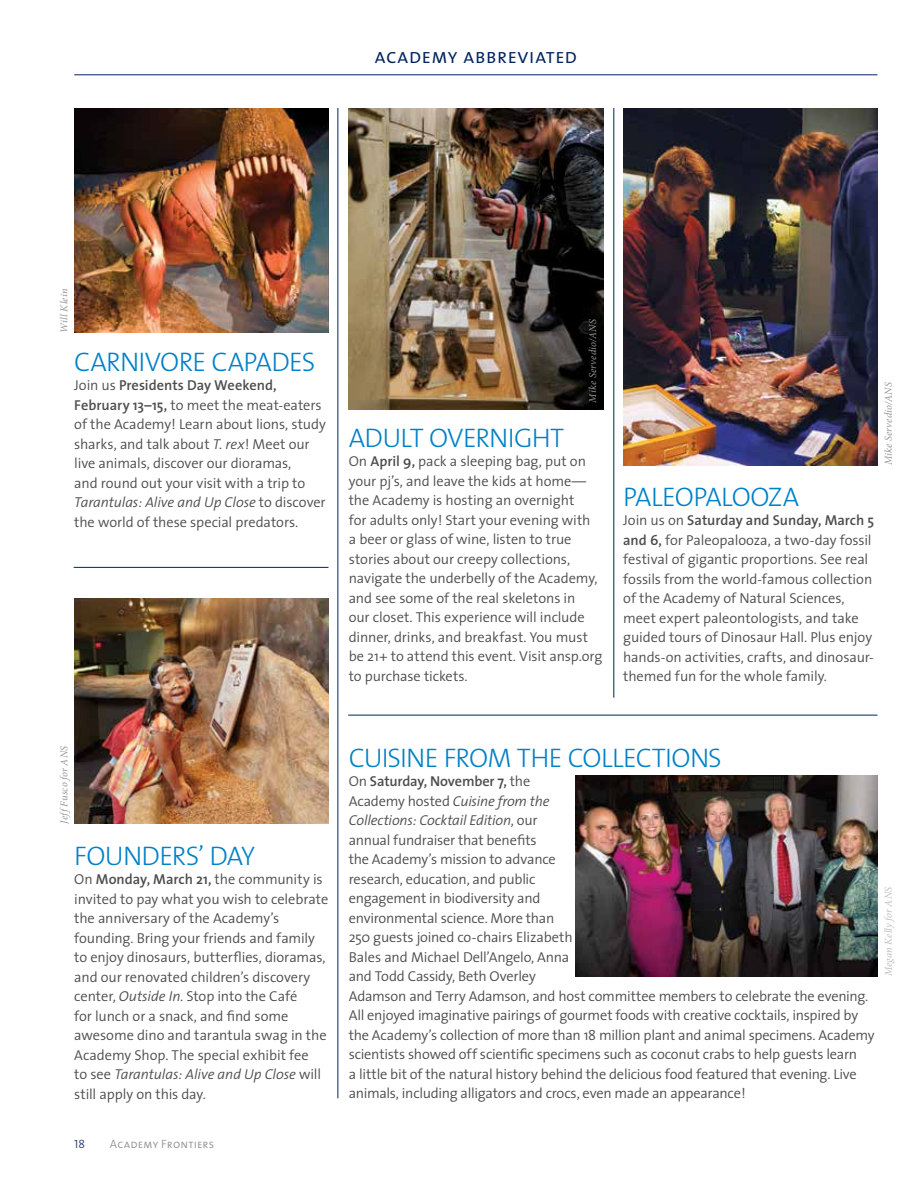
<style>
.page{position:relative;width:918px;height:1188px;background:#fff}
.page>*{position:absolute;margin:0;border:0;box-sizing:border-box;transform-origin:0 0}
.t1{font:27px "The Sans Light Caps";letter-spacing:-.03em;color:#0081c6}
.t2{font:21px "The Sans Semi Light Caps";letter-spacing:.005em;color:#00245d}
.t3{font:300 14.4px/19.5px "The Sans";letter-spacing:-.01em;color:#4d4d4f}
.t4{font:12px "The Sans Semi Light Caps";letter-spacing:.015em;color:#939598}
.t5{font:12px "The Sans Semi Light Caps";color:#2a4074}
.t6{font:italic 10.5px "Minion Pro";letter-spacing:.025em;color:#939598}
.t7{font:italic 10.5px "Minion Pro";color:#bcbec0}
.s1{font-weight:600}
.s2{font-style:italic}
</style>
<div class="page">
<hr style="left:74px;top:74px;width:804px;height:1px;background:#00245d">
<hr style="left:338px;top:108px;width:1px;height:990px;background:#00245d">
<hr style="left:348px;top:715px;width:530px;height:1px;background:#00245d">
<hr style="left:613px;top:108px;width:1px;height:590px;background:#00245d">
<img style="left:349px;top:108px;width:254px;height:301px">
<img style="left:74px;top:599px;width:254px;height:225px">
<img style="left:74px;top:108px;width:254px;height:225px">
<hr style="left:74px;top:567px;width:254px;height:1px;background:#00245d">
<img style="left:623px;top:108px;width:255px;height:358px">
<img style="left:576px;top:775px;width:302px;height:201px">
<h2 class="t2" style="left:375px;top:39px;width:204px">academy abbreviated</h2>
<p class="t6" style="left:57px;top:333px;width:46px;rotate:-90deg">Will Klein</p>
<h1 class="t1" style="left:74px;top:339px;width:243px">CARNIVORE CAPADES</h1>
<p class="t3" style="left:74px;top:375px;width:253px">Join us <span class="s1">Presidents Day Weekend, February 13–15,</span> to meet the meat-eaters of the Academy! Learn about lions, study sharks, and talk about <span class="s2">T. rex</span>! Meet our live animals, discover our dioramas,<br>and round out your visit with a trip to <span class="s2">Tarantulas: Alive and Up Close</span> to discover the world of these special predators.</p>
<h1 class="t1" style="left:349px;top:416px;width:217px">ADULT OVERNIGHT</h1>
<p class="t3" style="left:349px;top:451px;width:255px">On <span class="s1">April 9,</span> pack a sleeping bag, put on your pj’s, and leave the kids at home— the Academy is hosting an overnight<br>for adults only! Start your evening with<br>a beer or glass of wine, listen to true stories about our creepy collections, navigate the underbelly of the Academy, and see some of the real skeletons in<br>our closet. This experience will include dinner, drinks, and breakfast. You must be 21+ to attend this event. Visit ansp.org to purchase tickets.</p>
<h1 class="t1" style="left:623px;top:475px;width:177px">PALEOPALOOZA</h1>
<p class="t3" style="left:623px;top:510px;width:252px">Join us on <span class="s1">Saturday and Sunday, March 5 and 6,</span> for Paleopalooza, a two-day fossil festival of gigantic proportions. See real fossils from the world-famous collection of the Academy of Natural Sciences, meet expert paleontologists, and take guided tours of Dinosaur Hall. Plus enjoy hands-on activities, crafts, and dinosaur&shy;themed fun for the whole family.</p>
<p class="t6" style="left:881px;top:465px;width:85px;rotate:-90deg">Mike Servedio/ANS</p>
<p class="t6" style="left:57px;top:824px;width:79px;rotate:-90deg">JeffFusco for ANS</p>
<h1 class="t1" style="left:74px;top:833px;width:182px">FOUNDERS’ DAY</h1>
<p class="t3" style="left:74px;top:869px;width:256px">On <span class="s1">Monday, March 21,</span> the community is invited to pay what you wish to celebrate the anniversary of the Academy’s founding. Bring your friends and family to enjoy dinosaurs, butterflies, dioramas, and our renovated children’s discovery center, <span class="s2">Outside In</span>. Stop into the Café<br>for lunch or a snack, and find some awesome dino and tarantula swag in the Academy Shop. The special exhibit fee<br>to see <span class="s2">Tarantulas: Alive and Up Close</span> will still apply on this day.</p>
<p class="t5" style="left:74px;top:1134px;width:12px">18</p>
<p class="t4" style="left:110px;top:1134px;width:106px">Academy Frontiers</p>
<h1 class="t1" style="left:349px;top:735px;width:375px">CUISINE FROM THE COLLECTIONS</h1>
<p class="t3" style="left:349px;top:771px;width:527px">On <span class="s1">Saturday, November 7,</span> the<br>Academy hosted <span class="s2">Cuisine from the<br>Collections: Cocktail Edition</span>, our<br>annual fundraiser that benefits<br>the Academy’s mission to advance<br>research, education, and public<br>engagement in biodiversity and<br>environmental science. More than<br>250 guests joined co-chairs Elizabeth<br>Bales and Michael Dell’Angelo, Anna<br>and Todd Cassidy, Beth Overley<br>Adamson and Terry Adamson, and host committee members to celebrate the evening.<br>All enjoyed imaginative pairings of gourmet foods with creative cocktails, inspired by the Academy’s collection of more than 18 million plant and animal specimens. Academy scientists showed off scientific specimens such as coconut crabs to help guests learn<br>a little bit of the natural history behind the delicious food featured that evening. Live animals, including alligators and crocs, even made an appearance!</p>
<p class="t7" style="left:881px;top:976px;width:91px;rotate:-90deg">Megan Kelly for ANS</p>
</div>
